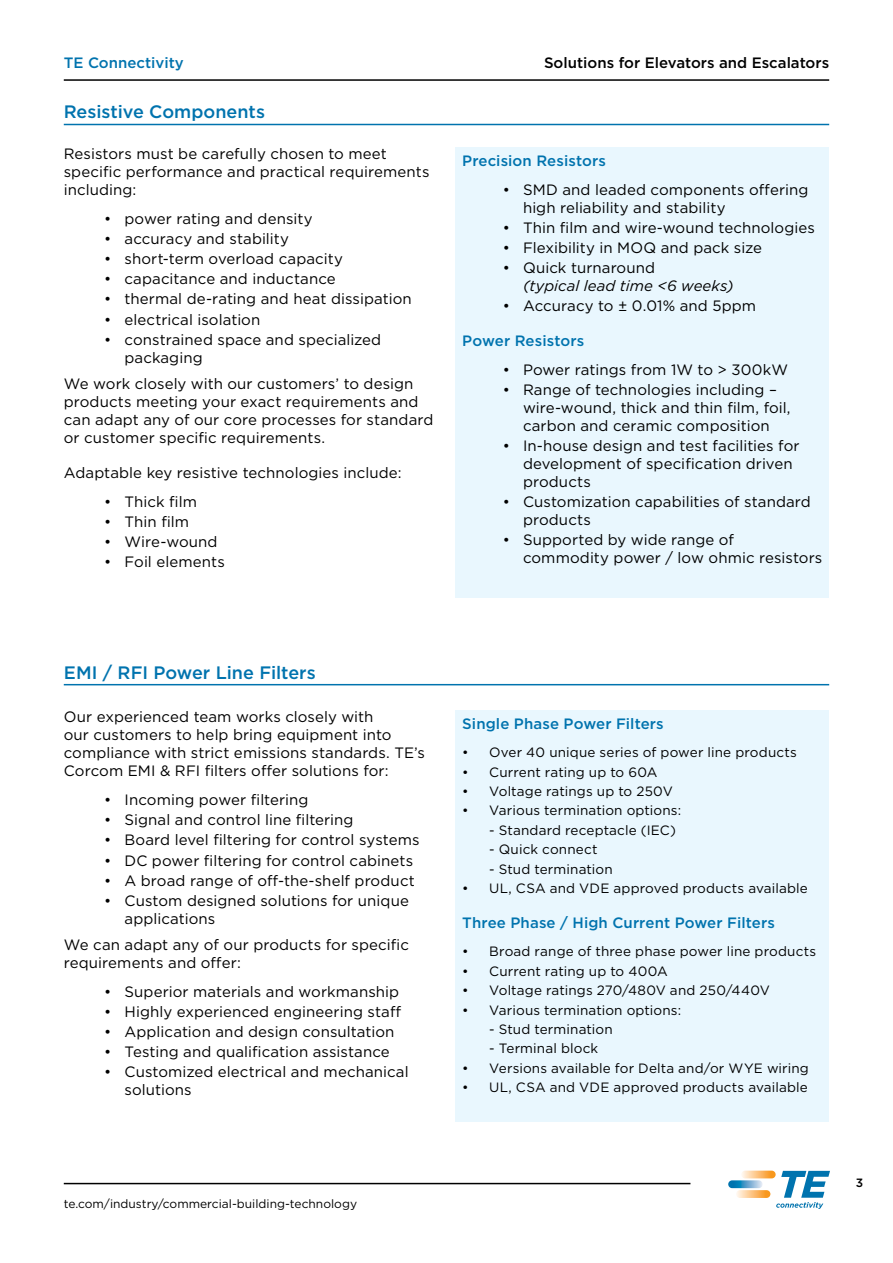
<style>
.page{position:relative;width:893px;height:1263px;background:#fff}
.page>*{position:absolute;margin:0;border:0;box-sizing:border-box;transform-origin:0 0}
.t1{font:500 18px "Gotham";color:#0073ae}
.t2{font:15px/18px "Gotham";letter-spacing:.005em;color:#000}
.t3{font:500 15px "Gotham";letter-spacing:.005em;color:#0073ae}
.t4{font:500 15px "Gotham";color:#000}
.t5{font:italic 15px "Gotham";letter-spacing:.005em;color:#000}
.t6{font:13.5px "Gotham";letter-spacing:.01em;color:#000}
.t7{font:12px "Gotham";color:#000}
.t8{font:500 12px "Gotham";color:#000}
</style>
<div class="page">
<svg style="left:741px;top:1170px;width:35px;height:8px"></svg>
<svg style="left:736px;top:1190px;width:34px;height:8px"></svg>
<svg style="left:728px;top:1180px;width:35px;height:8px"></svg>
<svg style="left:776px;top:1171px;width:54px;height:38px"></svg>
<hr style="left:64px;top:1183px;width:626px;height:1px;background:#000">
<hr style="left:64px;top:79px;width:765px;height:2px;background:#000">
<hr style="left:64px;top:124px;width:765px;height:1px;background:#0073ae">
<div style="left:455px;top:147px;width:374px;height:451px;background:#e9f7fe"></div>
<hr style="left:64px;top:684px;width:765px;height:1px;background:#0073ae">
<div style="left:455px;top:710px;width:374px;height:412px;background:#e9f7fe"></div>
<p class="t3" style="left:64px;top:53px;width:122px">TE Connectivity</p>
<p class="t4" style="left:544px;top:53px;width:287px">Solutions for Elevators and Escalators</p>
<p class="t1" style="left:64px;top:100px;width:203px">Resistive Components</p>
<p class="t2" style="left:64px;top:145px;width:367px">Resistors must be carefully chosen to meet specific performance and practical requirements including:</p>
<p class="t2" style="left:104px;top:209px;width:210px">• power rating and density</p>
<p class="t2" style="left:104px;top:229px;width:186px">• accuracy and stability</p>
<p class="t2" style="left:104px;top:249px;width:240px">• short-term overload capacity</p>
<p class="t2" style="left:104px;top:270px;width:233px">• capacitance and inductance</p>
<p class="t2" style="left:104px;top:290px;width:309px">• thermal de-rating and heat dissipation</p>
<p class="t2" style="left:104px;top:310px;width:158px">• electrical isolation</p>
<p class="t2" style="left:125px;top:330px;width:258px;text-indent:-20px">• constrained space and specialized packaging</p>
<p class="t2" style="left:64px;top:374px;width:371px">We work closely with our customers’ to design products meeting your exact requirements and can adapt any of our core processes for standard or customer specific requirements.</p>
<p class="t2" style="left:64px;top:464px;width:339px">Adaptable key resistive technologies include:</p>
<p class="t2" style="left:104px;top:492px;width:94px">• Thick film</p>
<p class="t2" style="left:104px;top:512px;width:86px">• Thin film</p>
<p class="t2" style="left:104px;top:532px;width:115px">• Wire-wound</p>
<p class="t2" style="left:104px;top:553px;width:122px">• Foil elements</p>
<p class="t3" style="left:462px;top:151px;width:145px">Precision Resistors</p>
<p class="t2" style="left:523px;top:180px;width:287px;text-indent:-20px">• SMD and leaded components offering high reliability and stability</p>
<p class="t2" style="left:503px;top:218px;width:314px">• Thin film and wire-wound technologies</p>
<p class="t2" style="left:503px;top:238px;width:261px">• Flexibility in MOQ and pack size</p>
<p class="t2" style="left:503px;top:258px;width:154px">• Quick turnaround</p>
<p class="t5" style="left:523px;top:276px;width:212px">(typical lead time &lt;6 weeks)</p>
<p class="t2" style="left:503px;top:296px;width:255px">• Accuracy to ± 0.01% and 5ppm</p>
<p class="t3" style="left:462px;top:331px;width:123px">Power Resistors</p>
<p class="t2" style="left:503px;top:360px;width:287px">• Power ratings from 1W to &gt; 300kW</p>
<p class="t2" style="left:523px;top:380px;width:269px;text-indent:-20px">• Range of technologies including – wire-wound, thick and thin film, foil, carbon and ceramic composition</p>
<p class="t2" style="left:523px;top:436px;width:278px;text-indent:-20px">• In-house design and test facilities for development of specification driven products</p>
<p class="t2" style="left:523px;top:492px;width:289px;text-indent:-20px">• Customization capabilities of standard products</p>
<p class="t2" style="left:523px;top:531px;width:301px;text-indent:-20px">• Supported by wide range of commodity power / low ohmic resistors</p>
<p class="t1" style="left:64px;top:660px;width:253px">EMI / RFI Power Line Filters</p>
<p class="t2" style="left:64px;top:708px;width:363px">Our experienced team works closely with<br>our customers to help bring equipment into compliance with strict emissions standards. TE’s Corcom EMI &amp; RFI filters offer solutions for:</p>
<p class="t2" style="left:104px;top:790px;width:206px">• Incoming power filtering</p>
<p class="t2" style="left:104px;top:811px;width:251px">• Signal and control line filtering</p>
<p class="t2" style="left:104px;top:831px;width:317px">• Board level filtering for control systems</p>
<p class="t2" style="left:104px;top:851px;width:310px">• DC power filtering for control cabinets</p>
<p class="t2" style="left:104px;top:871px;width:312px">• A broad range of off-the-shelf product</p>
<p class="t2" style="left:125px;top:891px;width:286px;text-indent:-20px">• Custom designed solutions for unique applications</p>
<p class="t2" style="left:64px;top:936px;width:347px">We can adapt any of our products for specific requirements and offer:</p>
<p class="t2" style="left:104px;top:982px;width:296px">• Superior materials and workmanship</p>
<p class="t2" style="left:104px;top:1002px;width:298px">• Highly experienced engineering staff</p>
<p class="t2" style="left:104px;top:1022px;width:292px">• Application and design consultation</p>
<p class="t2" style="left:104px;top:1043px;width:287px">• Testing and qualification assistance</p>
<p class="t2" style="left:125px;top:1063px;width:286px;text-indent:-20px">• Customized electrical and mechanical solutions</p>
<p class="t3" style="left:462px;top:714px;width:203px">Single Phase Power Filters</p>
<p class="t6" style="left:462px;top:744px;width:336px">• Over 40 unique series of power line products</p>
<p class="t6" style="left:462px;top:763px;width:197px">• Current rating up to 60A</p>
<p class="t6" style="left:462px;top:783px;width:212px">• Voltage ratings up to 250V</p>
<p class="t6" style="left:462px;top:802px;width:220px">• Various termination options:</p>
<p class="t6" style="left:489px;top:821px;width:188px">- Standard receptacle (IEC)</p>
<p class="t6" style="left:489px;top:841px;width:110px">- Quick connect</p>
<p class="t6" style="left:489px;top:860px;width:125px">- Stud termination</p>
<p class="t6" style="left:462px;top:880px;width:347px">• UL, CSA and VDE approved products available</p>
<p class="t3" style="left:462px;top:913px;width:314px">Three Phase / High Current Power Filters</p>
<p class="t6" style="left:462px;top:943px;width:355px">• Broad range of three phase power line products</p>
<p class="t6" style="left:462px;top:962px;width:207px">• Current rating up to 400A</p>
<p class="t6" style="left:462px;top:982px;width:309px">• Voltage ratings 270/480V and 250/440V</p>
<p class="t6" style="left:462px;top:1001px;width:220px">• Various termination options:</p>
<p class="t6" style="left:489px;top:1020px;width:125px">- Stud termination</p>
<p class="t6" style="left:489px;top:1040px;width:110px">- Terminal block</p>
<p class="t6" style="left:462px;top:1059px;width:348px">• Versions available for Delta and/or WYE wiring</p>
<p class="t6" style="left:462px;top:1079px;width:347px">• UL, CSA and VDE approved products available</p>
<p class="t7" style="left:64px;top:1196px;width:295px">te.com/industry/commercial-building-technology</p>
<p class="t8" style="left:856px;top:1175px;width:9px">3</p>
</div>
